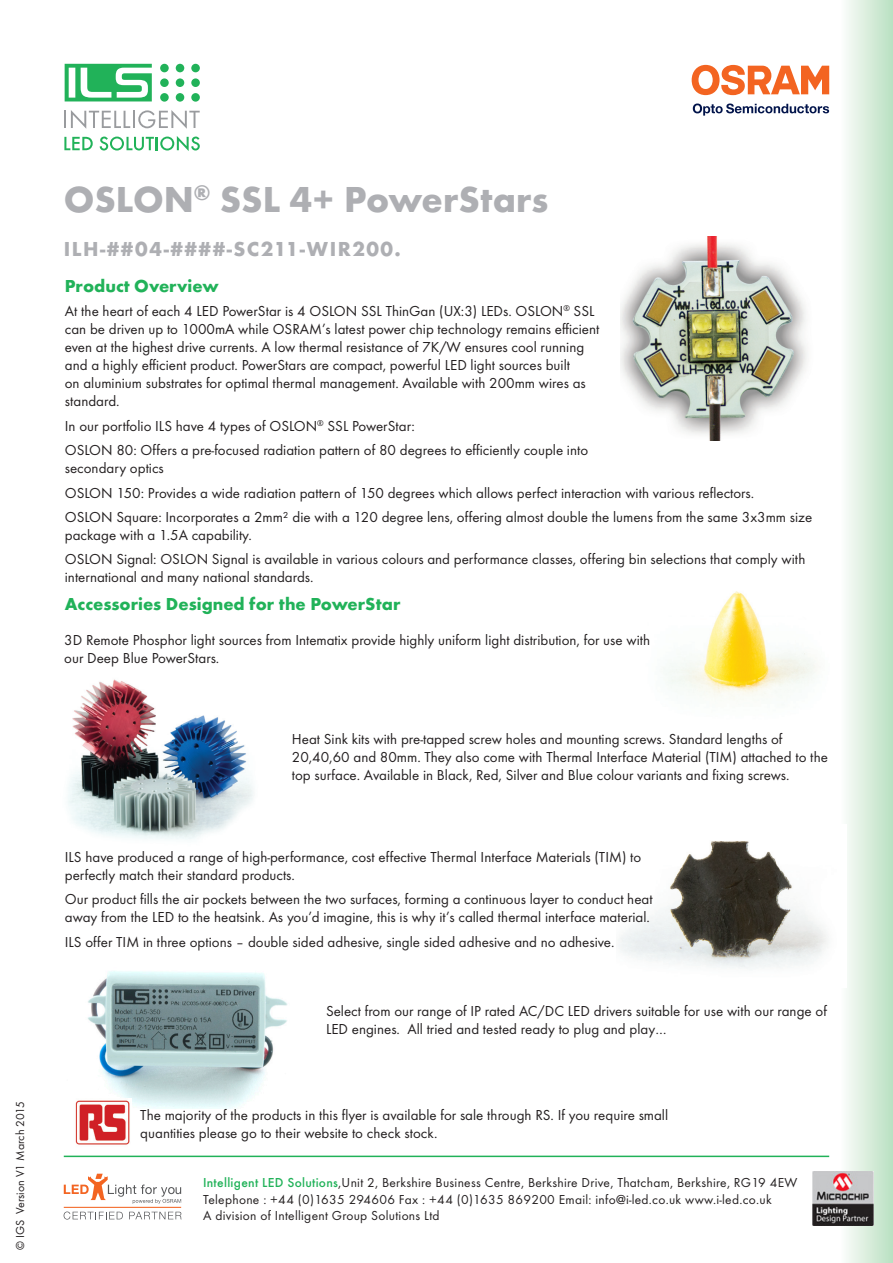
<style>
.page{position:relative;width:893px;height:1263px;background:#fff}
.page>*{position:absolute;margin:0;border:0;box-sizing:border-box;transform-origin:0 0}
.t1{font:700 37.5px "Futura T";color:#aeafb3}
.t2{font:700 21px "Futura T";letter-spacing:.07em;color:#aeafb3}
.Bodytext{font:700 18px "Futura T";color:#21b259}
.Small_Body{font:15px/18px "Futura T";color:#231f20}
.Bodytext-2{font:15px/18px "Futura T";color:#231f20}
.t3{font:13.5px/16.2px "Futura T";letter-spacing:.02em;color:#231f20}
.t4{font:12px "Futura T";color:#231f20}
.s1{font-weight:500;color:#21b259}
</style>
<div class="page">
<div style="left:840px;top:0;width:53px;height:1263px;background:linear-gradient(to right,#fefdfd,#b9e0c1)"></div>
<svg style="left:64px;top:110px;width:136px;height:19px"></svg>
<div style="left:160px;top:64px;width:9px;height:8px;background:#21b259;border-radius:50%"></div>
<div style="left:176px;top:64px;width:8px;height:8px;background:#21b259;border-radius:50%"></div>
<div style="left:191px;top:64px;width:9px;height:8px;background:#21b259;border-radius:50%"></div>
<div style="left:160px;top:78px;width:9px;height:9px;background:#21b259;border-radius:50%"></div>
<div style="left:176px;top:78px;width:8px;height:9px;background:#21b259;border-radius:50%"></div>
<div style="left:191px;top:78px;width:9px;height:9px;background:#21b259;border-radius:50%"></div>
<div style="left:160px;top:93px;width:9px;height:9px;background:#21b259;border-radius:50%"></div>
<div style="left:176px;top:93px;width:8px;height:9px;background:#21b259;border-radius:50%"></div>
<div style="left:191px;top:93px;width:9px;height:9px;background:#21b259;border-radius:50%"></div>
<svg style="left:65px;top:64px;width:87px;height:37px"></svg>
<svg style="left:64px;top:137px;width:29px;height:13px"></svg>
<svg style="left:100px;top:136px;width:100px;height:15px"></svg>
<hr style="left:64px;top:1155px;width:765px;height:2px;background:#21b259">
<svg style="left:64px;top:1174px;width:117px;height:30px"></svg>
<svg style="left:64px;top:1211px;width:59px;height:8px"></svg>
<svg style="left:129px;top:1212px;width:53px;height:7px"></svg>
<hr style="left:64px;top:1207px;width:117px;height:1px;background:#f36421">
<img style="left:813px;top:1171px;width:60px;height:55px">
<img style="left:666px;top:591px;width:150px;height:109px">
<img style="left:87px;top:971px;width:201px;height:137px">
<img style="left:68px;top:679px;width:186px;height:161px">
<img style="left:621px;top:236px;width:186px;height:204px">
<svg style="left:693px;top:104px;width:136px;height:12px"></svg>
<svg style="left:692px;top:65px;width:137px;height:30px"></svg>
<img style="left:619px;top:825px;width:227px;height:162px">
<img style="left:75px;top:1098px;width:57px;height:47px">
<p class="t4" style="left:13px;top:1250px;width:150px;rotate:-90deg">© IGS Version V1 March 2015</p>
<p class="t1" style="left:64px;top:178px;width:486px">OSLON<sup>®</sup> SSL 4+ PowerStars</p>
<p class="t2" style="left:64px;top:236px;width:339px">ILH-##04-####-SC211-WIR200.</p>
<p class="Bodytext" style="left:65px;top:275px;width:155px">Product Overview</p>
<p class="Small_Body" style="left:65px;top:302px;width:536px">At the heart of each 4 LED PowerStar is 4 OSLON SSL ThinGan (UX:3) LEDs. OSLON<sup>®</sup> SSL can be driven up to 1000mA while OSRAM’s latest power chip technology remains efficient even at the highest drive currents. A low thermal resistance of 7K/W ensures cool running and a highly efficient product. PowerStars are compact, powerful LED light sources built<br>on aluminium substrates for optimal thermal management. Available with 200mm wires as standard.</p>
<p class="Small_Body" style="left:65px;top:417px;width:351px">In our portfolio ILS have 4 types of OSLON<sup>®</sup> SSL PowerStar:</p>
<p class="Small_Body" style="left:65px;top:441px;width:525px">OSLON 80: Offers a pre-focused radiation pattern of 80 degrees to efficiently couple into secondary optics</p>
<p class="Small_Body" style="left:65px;top:483px;width:691px">OSLON 150: Provides a wide radiation pattern of 150 degrees which allows perfect interaction with various reflectors.</p>
<p class="Small_Body" style="left:65px;top:508px;width:749px">OSLON Square: Incorporates a 2mm² die with a 120 degree lens, offering almost double the lumens from the same 3x3mm size package with a 1.5A capability.</p>
<p class="Small_Body" style="left:65px;top:550px;width:742px">OSLON Signal: OSLON Signal is available in various colours and performance classes, offering bin selections that comply with international and many national standards.</p>
<p class="Bodytext" style="left:65px;top:594px;width:337px">Accessories Designed for the PowerStar</p>
<p class="Small_Body" style="left:64px;top:630px;width:587px">3D Remote Phosphor light sources from Intematix provide highly uniform light distribution, for use with our Deep Blue PowerStars.</p>
<p class="Bodytext-2" style="left:292px;top:730px;width:537px">Heat Sink kits with pre-tapped screw holes and mounting screws. Standard lengths of<br>20,40,60 and 80mm. They also come with Thermal Interface Material (TIM) attached to the top surface. Available in Black, Red, Silver and Blue colour variants and fixing screws.</p>
<p class="Small_Body" style="left:65px;top:848px;width:578px">ILS have produced a range of high-performance, cost effective Thermal Interface Materials (TIM) to perfectly match their standard products.</p>
<p class="Small_Body" style="left:65px;top:890px;width:589px">Our product fills the air pockets between the two surfaces, forming a continuous layer to conduct heat away from the LED to the heatsink. As you’d imagine, this is why it’s called thermal interface material.</p>
<p class="Small_Body" style="left:65px;top:933px;width:551px">ILS offer TIM in three options – double sided adhesive, single sided adhesive and no adhesive.</p>
<p class="Small_Body" style="left:326px;top:1002px;width:502px">Select from our range of IP rated AC/DC LED drivers suitable for use with our range of<br>LED engines. All tried and tested ready to plug and play…</p>
<p class="Small_Body" style="left:140px;top:1106px;width:529px">The majority of the products in this flyer is available for sale through RS. If you require small quantities please go to their website to check stock.</p>
<p class="t3" style="left:203px;top:1175px;width:596px"><span class="s1">Intelligent LED Solutions</span>,Unit 2, Berkshire Business Centre, Berkshire Drive, Thatcham, Berkshire, RG19 4EW<br>Telephone : +44 (0)1635 294606 Fax : +44 (0)1635 869200 Email: info@i-led.co.uk www.i-led.co.uk<br>A division of Intelligent Group Solutions Ltd</p>
</div>
